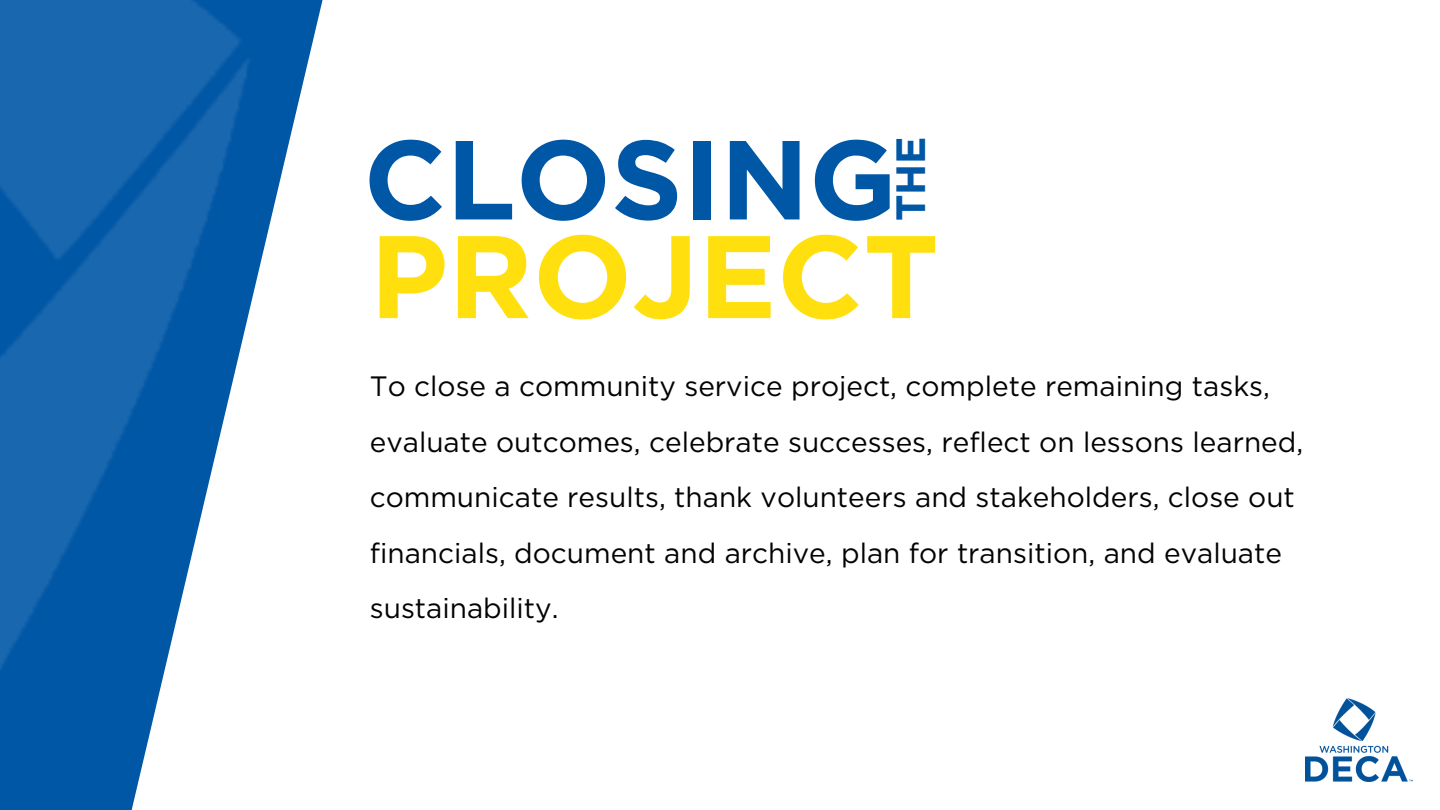
<style>
.page{position:relative;width:1440px;height:810px;background:#fff}
.page>*{position:absolute;margin:0;border:0;box-sizing:border-box;transform-origin:0 0}
.t1{font:700 117.1px "Gotham";color:#ffe00e}
.t2{font:700 112.1px "Gotham";color:#0057a6}
.t3{font:700 40.9px "Gotham";color:#0057a6}
.t4{font:28px/55.5px "Gotham";color:#020202}
</style>
<div class="page">
<img style="left:0;top:0;width:302px;height:810px">
<img style="left:1306px;top:699px;width:106px;height:82px">
<h2 class="t2" style="left:364px;top:112px;width:535px">CLOSING</h2>
<h3 class="t3" style="left:886px;top:221px;width:87px;rotate:-90deg">THE</h3>
<h1 class="t1" style="left:370px;top:206px;width:571px">PROJECT</h1>
<p class="t4" style="left:370px;top:359px;width:935px">To close a community service project, complete remaining tasks, evaluate outcomes, celebrate successes, reflect on lessons learned, communicate results, thank volunteers and stakeholders, close out financials, document and archive, plan for transition, and evaluate sustainability.</p>
</div>
